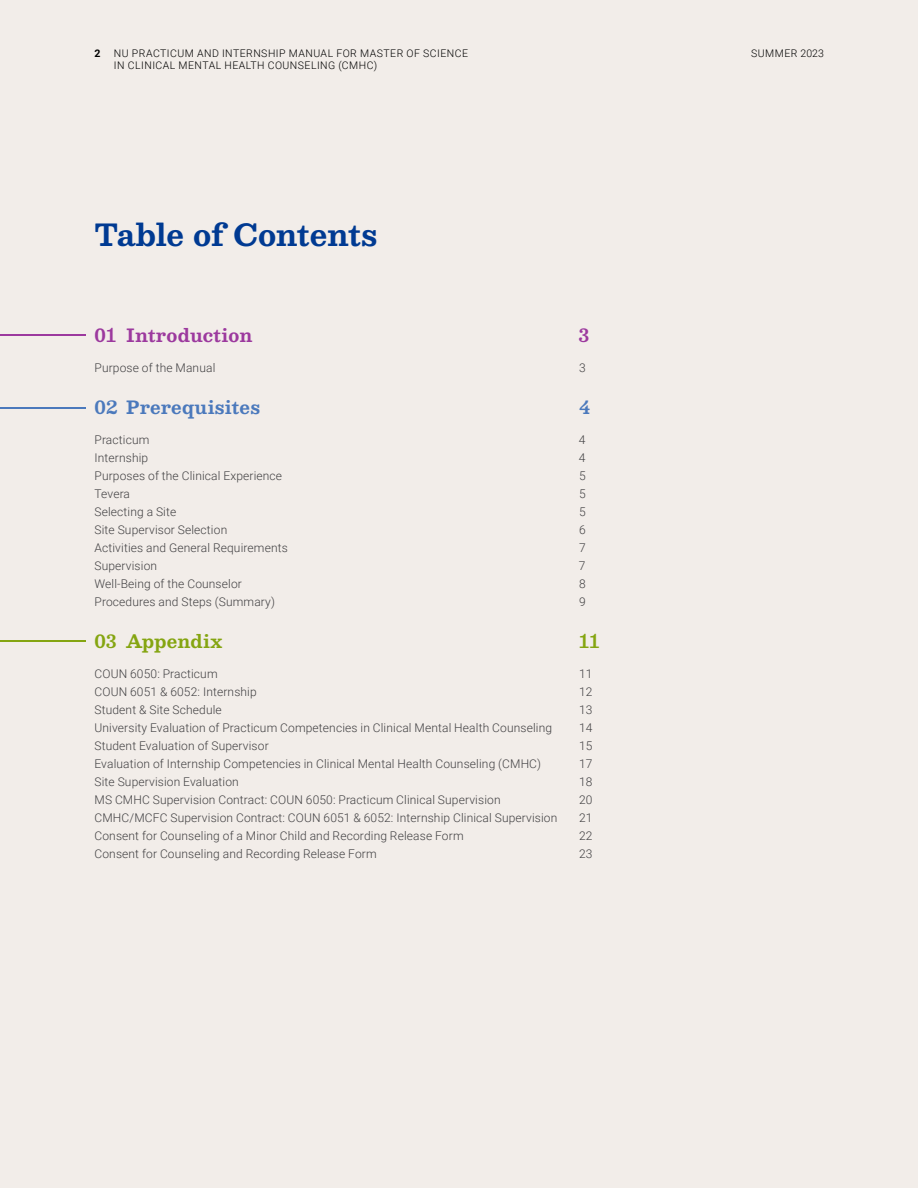
<style>
.page{position:relative;width:918px;height:1188px;background:#f2ede9}
.page>*{position:absolute;margin:0;border:0;box-sizing:border-box;transform-origin:0 0}
.t1{font:30px "Besley";letter-spacing:-.01em;color:#003a92}
.t2{font:18px "Besley";letter-spacing:.015em;color:#4b79bc}
.t3{font:18px "Besley";letter-spacing:.015em;color:#9c399e}
.t4{font:18px "Besley";letter-spacing:.015em;color:#85a511}
.t5{font:300 12px "Roboto";letter-spacing:.01em;color:#414042}
.t6{font:300 10.5px/12.6px "Roboto";letter-spacing:.045em;color:#000}
.t7{font:700 10.5px "Roboto";color:#000}
</style>
<div class="page">
<hr style="left:0;top:334px;width:85px;height:2px;background:#9c399e">
<hr style="left:0;top:407px;width:85px;height:2px;background:#4b79bc">
<hr style="left:0;top:640px;width:85px;height:2px;background:#85a511">
<p class="t7" style="left:94px;top:46px;width:8px">2</p>
<p class="t6" style="left:114px;top:46px;width:356px">NU PRACTICUM AND INTERNSHIP MANUAL FOR MASTER OF SCIENCE<br>IN CLINICAL MENTAL HEALTH COUNSELING (CMHC)</p>
<p class="t6" style="left:751px;top:47px;width:74px">SUMMER 2023</p>
<h1 class="t1" style="left:94px;top:214px;width:284px">Table of Contents</h1>
<h2 class="t3" style="left:94px;top:323px;width:159px">01 Introduction</h2>
<h2 class="t3" style="left:579px;top:323px;width:12px">3</h2>
<p class="t5" style="left:94px;top:359px;width:122px">Purpose of the Manual</p>
<p class="t5" style="left:579px;top:359px;width:8px">3</p>
<h2 class="t2" style="left:94px;top:395px;width:167px">02 Prerequisites</h2>
<h2 class="t2" style="left:579px;top:395px;width:12px">4</h2>
<p class="t5" style="left:94px;top:431px;width:56px">Practicum</p>
<p class="t5" style="left:579px;top:431px;width:8px">4</p>
<p class="t5" style="left:94px;top:449px;width:55px">Internship</p>
<p class="t5" style="left:579px;top:449px;width:8px">4</p>
<p class="t5" style="left:94px;top:467px;width:189px">Purposes of the Clinical Experience</p>
<p class="t5" style="left:579px;top:467px;width:8px">5</p>
<p class="t5" style="left:94px;top:485px;width:37px">Tevera</p>
<p class="t5" style="left:579px;top:485px;width:8px">5</p>
<p class="t5" style="left:94px;top:503px;width:83px">Selecting a Site</p>
<p class="t5" style="left:579px;top:503px;width:8px">5</p>
<p class="t5" style="left:94px;top:521px;width:134px">Site Supervisor Selection</p>
<p class="t5" style="left:579px;top:521px;width:8px">6</p>
<p class="t5" style="left:94px;top:539px;width:195px">Activities and General Requirements</p>
<p class="t5" style="left:579px;top:539px;width:8px">7</p>
<p class="t5" style="left:94px;top:557px;width:64px">Supervision</p>
<p class="t5" style="left:579px;top:557px;width:8px">7</p>
<p class="t5" style="left:94px;top:575px;width:149px">Well-Being of the Counselor</p>
<p class="t5" style="left:579px;top:575px;width:8px">8</p>
<p class="t5" style="left:94px;top:593px;width:182px">Procedures and Steps (Summary)</p>
<p class="t5" style="left:579px;top:593px;width:8px">9</p>
<h2 class="t4" style="left:94px;top:629px;width:129px">03 Appendix</h2>
<h2 class="t4" style="left:579px;top:629px;width:22px">11</h2>
<p class="t5" style="left:94px;top:665px;width:125px">COUN 6050: Practicum</p>
<p class="t5" style="left:579px;top:665px;width:15px">11</p>
<p class="t5" style="left:94px;top:683px;width:164px">COUN 6051 &amp; 6052: Internship</p>
<p class="t5" style="left:579px;top:683px;width:15px">12</p>
<p class="t5" style="left:94px;top:701px;width:129px">Student &amp; Site Schedule</p>
<p class="t5" style="left:579px;top:701px;width:15px">13</p>
<p class="t5" style="left:94px;top:719px;width:459px">University Evaluation of Practicum Competencies in Clinical Mental Health Counseling</p>
<p class="t5" style="left:579px;top:719px;width:15px">14</p>
<p class="t5" style="left:94px;top:737px;width:176px">Student Evaluation of Supervisor</p>
<p class="t5" style="left:579px;top:737px;width:15px">15</p>
<p class="t5" style="left:94px;top:755px;width:448px">Evaluation of Internship Competencies in Clinical Mental Health Counseling (CMHC)</p>
<p class="t5" style="left:579px;top:755px;width:15px">17</p>
<p class="t5" style="left:94px;top:773px;width:146px">Site Supervision Evaluation</p>
<p class="t5" style="left:579px;top:773px;width:15px">18</p>
<p class="t5" style="left:94px;top:791px;width:408px">MS CMHC Supervision Contract: COUN 6050: Practicum Clinical Supervision</p>
<p class="t5" style="left:579px;top:791px;width:15px">20</p>
<p class="t5" style="left:94px;top:809px;width:464px">CMHC/MCFC Supervision Contract: COUN 6051 &amp; 6052: Internship Clinical Supervision</p>
<p class="t5" style="left:579px;top:809px;width:15px">21</p>
<p class="t5" style="left:94px;top:827px;width:371px">Consent for Counseling of a Minor Child and Recording Release Form</p>
<p class="t5" style="left:579px;top:827px;width:15px">22</p>
<p class="t5" style="left:94px;top:845px;width:284px">Consent for Counseling and Recording Release Form</p>
<p class="t5" style="left:579px;top:845px;width:15px">23</p>
</div>
